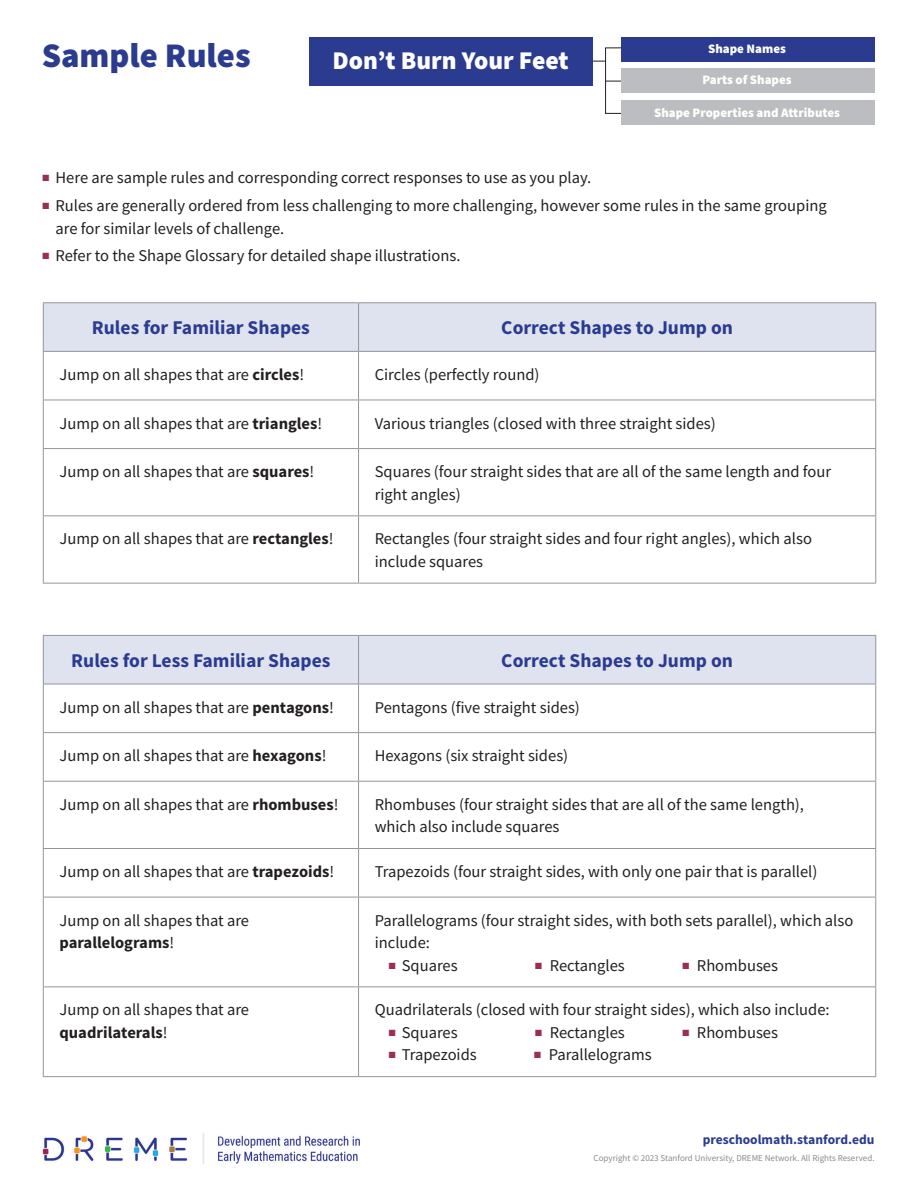
<style>
.page{position:relative;width:918px;height:1188px;background:#fff}
.page>*{position:absolute;margin:0;border:0;box-sizing:border-box;transform-origin:0 0}
.t1{font:900 34.5px "Source Sans Pro";color:#2a3b90}
.t2{font:900 25.5px "Source Sans Pro";color:#fff}
.t3{font:700 19.5px "Source Sans Pro";color:#2a3b90}
.t4{font:16.5px/22.5px "Source Sans Pro";color:#231f20}
.t5{font:700 13.5px "Source Sans Pro";color:#2a3b90}
.t6{font:900 12.9px "Source Sans Pro";color:#fff}
.t7{font:9px "Source Sans Pro";color:#8a8c8f}
.s1{color:#992e57}
.s2{font-weight:700}
</style>
<div class="page">
<div style="left:44px;top:303px;width:831px;height:48px;background:#dfe2ef"></div>
<hr style="left:43px;top:302px;width:316px;height:1px;background:#939598">
<hr style="left:43px;top:303px;width:1px;height:48px;background:#939598">
<hr style="left:359px;top:302px;width:517px;height:1px;background:#939598">
<hr style="left:358px;top:303px;width:1px;height:48px;background:#939598">
<hr style="left:875px;top:303px;width:1px;height:48px;background:#939598">
<hr style="left:43px;top:351px;width:316px;height:1px;background:#939598">
<hr style="left:43px;top:352px;width:1px;height:48px;background:#939598">
<hr style="left:359px;top:351px;width:517px;height:1px;background:#939598">
<hr style="left:358px;top:352px;width:1px;height:48px;background:#939598">
<hr style="left:875px;top:352px;width:1px;height:48px;background:#939598">
<hr style="left:43px;top:400px;width:316px;height:1px;background:#939598">
<hr style="left:43px;top:400px;width:1px;height:48px;background:#939598">
<hr style="left:359px;top:400px;width:517px;height:1px;background:#939598">
<hr style="left:358px;top:400px;width:1px;height:48px;background:#939598">
<hr style="left:875px;top:400px;width:1px;height:48px;background:#939598">
<hr style="left:43px;top:448px;width:316px;height:1px;background:#939598">
<hr style="left:43px;top:449px;width:1px;height:66px;background:#939598">
<hr style="left:359px;top:448px;width:517px;height:1px;background:#939598">
<hr style="left:358px;top:449px;width:1px;height:66px;background:#939598">
<hr style="left:875px;top:449px;width:1px;height:66px;background:#939598">
<hr style="left:43px;top:515px;width:316px;height:1px;background:#939598">
<hr style="left:43px;top:516px;width:1px;height:67px;background:#939598">
<hr style="left:359px;top:515px;width:517px;height:1px;background:#939598">
<hr style="left:358px;top:516px;width:1px;height:67px;background:#939598">
<hr style="left:875px;top:516px;width:1px;height:67px;background:#939598">
<hr style="left:43px;top:583px;width:316px;height:1px;background:#939598">
<hr style="left:359px;top:583px;width:517px;height:1px;background:#939598">
<div style="left:44px;top:636px;width:831px;height:48px;background:#dfe2ef"></div>
<hr style="left:43px;top:635px;width:316px;height:1px;background:#939598">
<hr style="left:43px;top:636px;width:1px;height:48px;background:#939598">
<hr style="left:359px;top:635px;width:517px;height:1px;background:#939598">
<hr style="left:358px;top:636px;width:1px;height:48px;background:#939598">
<hr style="left:875px;top:636px;width:1px;height:48px;background:#939598">
<hr style="left:43px;top:684px;width:316px;height:1px;background:#939598">
<hr style="left:43px;top:684px;width:1px;height:48px;background:#939598">
<hr style="left:359px;top:684px;width:517px;height:1px;background:#939598">
<hr style="left:358px;top:684px;width:1px;height:48px;background:#939598">
<hr style="left:875px;top:684px;width:1px;height:48px;background:#939598">
<hr style="left:43px;top:732px;width:316px;height:1px;background:#939598">
<hr style="left:43px;top:733px;width:1px;height:48px;background:#939598">
<hr style="left:359px;top:732px;width:517px;height:1px;background:#939598">
<hr style="left:358px;top:733px;width:1px;height:48px;background:#939598">
<hr style="left:875px;top:733px;width:1px;height:48px;background:#939598">
<hr style="left:43px;top:781px;width:316px;height:1px;background:#939598">
<hr style="left:43px;top:782px;width:1px;height:66px;background:#939598">
<hr style="left:359px;top:781px;width:517px;height:1px;background:#939598">
<hr style="left:358px;top:782px;width:1px;height:66px;background:#939598">
<hr style="left:875px;top:782px;width:1px;height:66px;background:#939598">
<hr style="left:43px;top:848px;width:316px;height:1px;background:#939598">
<hr style="left:43px;top:849px;width:1px;height:48px;background:#939598">
<hr style="left:359px;top:848px;width:517px;height:1px;background:#939598">
<hr style="left:358px;top:849px;width:1px;height:48px;background:#939598">
<hr style="left:875px;top:849px;width:1px;height:48px;background:#939598">
<hr style="left:43px;top:897px;width:316px;height:1px;background:#939598">
<hr style="left:43px;top:897px;width:1px;height:89px;background:#939598">
<hr style="left:359px;top:897px;width:517px;height:1px;background:#939598">
<hr style="left:358px;top:897px;width:1px;height:89px;background:#939598">
<hr style="left:875px;top:897px;width:1px;height:89px;background:#939598">
<hr style="left:43px;top:986px;width:316px;height:1px;background:#939598">
<hr style="left:43px;top:987px;width:1px;height:89px;background:#939598">
<hr style="left:359px;top:986px;width:517px;height:1px;background:#939598">
<hr style="left:358px;top:987px;width:1px;height:89px;background:#939598">
<hr style="left:875px;top:987px;width:1px;height:89px;background:#939598">
<hr style="left:43px;top:1076px;width:316px;height:1px;background:#939598">
<hr style="left:359px;top:1076px;width:517px;height:1px;background:#939598">
<svg style="left:592px;top:61px;width:13px;height:1px"></svg>
<div style="left:605px;top:48px;width:18px;height:66px;border:1px solid #231f20"></div>
<svg style="left:605px;top:81px;width:16px;height:1px"></svg>
<div style="left:621px;top:37px;width:254px;height:24px;background:#2a3b90"></div>
<div style="left:621px;top:68px;width:254px;height:25px;background:#bcbdc0"></div>
<div style="left:621px;top:100px;width:254px;height:25px;background:#bcbdc0"></div>
<div style="left:309px;top:37px;width:283px;height:49px;background:#2a3b90"></div>
<img style="left:42px;top:1133px;width:318px;height:31px">
<h1 class="t1" style="left:42px;top:31px;width:210px">Sample Rules</h1>
<h2 class="t2" style="left:332px;top:43px;width:238px">Don’t Burn Your Feet</h2>
<p class="t6" style="left:708px;top:40px;width:79px">Shape Names</p>
<p class="t6" style="left:702px;top:71px;width:91px">Parts of Shapes</p>
<p class="t6" style="left:654px;top:104px;width:187px">Shape Properties and Attributes</p>
<p class="t4" style="left:43px;top:166px;width:550px"><span class="s1">■</span> Here are sample rules and corresponding correct responses to use as you play.</p>
<p class="t4" style="left:56px;top:194px;width:773px;text-indent:-13px"><span class="s1">■</span> Rules are generally ordered from less challenging to more challenging, however some rules in the same grouping are for similar levels of challenge.</p>
<p class="t4" style="left:43px;top:245px;width:419px"><span class="s1">■</span> Refer to the Shape Glossary for detailed shape illustrations.</p>
<p class="t3" style="left:92px;top:315px;width:220px">Rules for Familiar Shapes</p>
<p class="t3" style="left:501px;top:315px;width:233px">Correct Shapes to Jump on</p>
<p class="t4" style="left:59px;top:363px;width:246px">Jump on all shapes that are <span class="s2">circles</span>!</p>
<p class="t4" style="left:375px;top:363px;width:166px">Circles (perfectly round)</p>
<p class="t4" style="left:59px;top:412px;width:264px">Jump on all shapes that are <span class="s2">triangles</span>!</p>
<p class="t4" style="left:375px;top:412px;width:343px">Various triangles (closed with three straight sides)</p>
<p class="t4" style="left:59px;top:460px;width:256px">Jump on all shapes that are <span class="s2">squares</span>!</p>
<p class="t4" style="left:375px;top:460px;width:458px">Squares (four straight sides that are all of the same length and four right angles)</p>
<p class="t4" style="left:59px;top:528px;width:276px">Jump on all shapes that are <span class="s2">rectangles</span>!</p>
<p class="t4" style="left:375px;top:528px;width:439px">Rectangles (four straight sides and four right angles), which also include squares</p>
<p class="t3" style="left:71px;top:648px;width:261px">Rules for Less Familiar Shapes</p>
<p class="t3" style="left:501px;top:648px;width:233px">Correct Shapes to Jump on</p>
<p class="t4" style="left:59px;top:696px;width:276px">Jump on all shapes that are <span class="s2">pentagons</span>!</p>
<p class="t4" style="left:375px;top:696px;width:207px">Pentagons (five straight sides)</p>
<p class="t4" style="left:59px;top:744px;width:268px">Jump on all shapes that are <span class="s2">hexagons</span>!</p>
<p class="t4" style="left:375px;top:744px;width:195px">Hexagons (six straight sides)</p>
<p class="t4" style="left:59px;top:793px;width:281px">Jump on all shapes that are <span class="s2">rhombuses</span>!</p>
<p class="t4" style="left:375px;top:793px;width:431px">Rhombuses (four straight sides that are all of the same length), which also include squares</p>
<p class="t4" style="left:59px;top:860px;width:276px">Jump on all shapes that are <span class="s2">trapezoids</span>!</p>
<p class="t4" style="left:375px;top:860px;width:444px">Trapezoids (four straight sides, with only one pair that is parallel)</p>
<p class="t4" style="left:59px;top:909px;width:191px">Jump on all shapes that are <span class="s2">parallelograms</span>!</p>
<p class="t4" style="left:375px;top:909px;width:480px">Parallelograms (four straight sides, with both sets parallel), which also include:</p>
<p class="t4" style="left:389px;top:954px;width:70px"><span class="s1">■</span> Squares</p>
<p class="t4" style="left:535px;top:954px;width:91px"><span class="s1">■</span> Rectangles</p>
<p class="t4" style="left:682px;top:954px;width:97px"><span class="s1">■</span> Rhombuses</p>
<p class="t4" style="left:59px;top:999px;width:191px">Jump on all shapes that are <span class="s2">quadrilaterals</span>!</p>
<p class="t4" style="left:375px;top:999px;width:456px">Quadrilaterals (closed with four straight sides), which also include:</p>
<p class="t4" style="left:389px;top:1021px;width:70px"><span class="s1">■</span> Squares</p>
<p class="t4" style="left:535px;top:1021px;width:91px"><span class="s1">■</span> Rectangles</p>
<p class="t4" style="left:682px;top:1021px;width:97px"><span class="s1">■</span> Rhombuses</p>
<p class="t4" style="left:389px;top:1044px;width:89px"><span class="s1">■</span> Trapezoids</p>
<p class="t4" style="left:534px;top:1044px;width:119px"><span class="s1">■</span> Parallelograms</p>
<p class="t5" style="left:703px;top:1131px;width:173px">preschoolmath.stanford.edu</p>
<p class="t7" style="left:594px;top:1152px;width:283px">Copyright © 2023 Stanford University, DREME Network. All Rights Reserved.</p>
</div>
